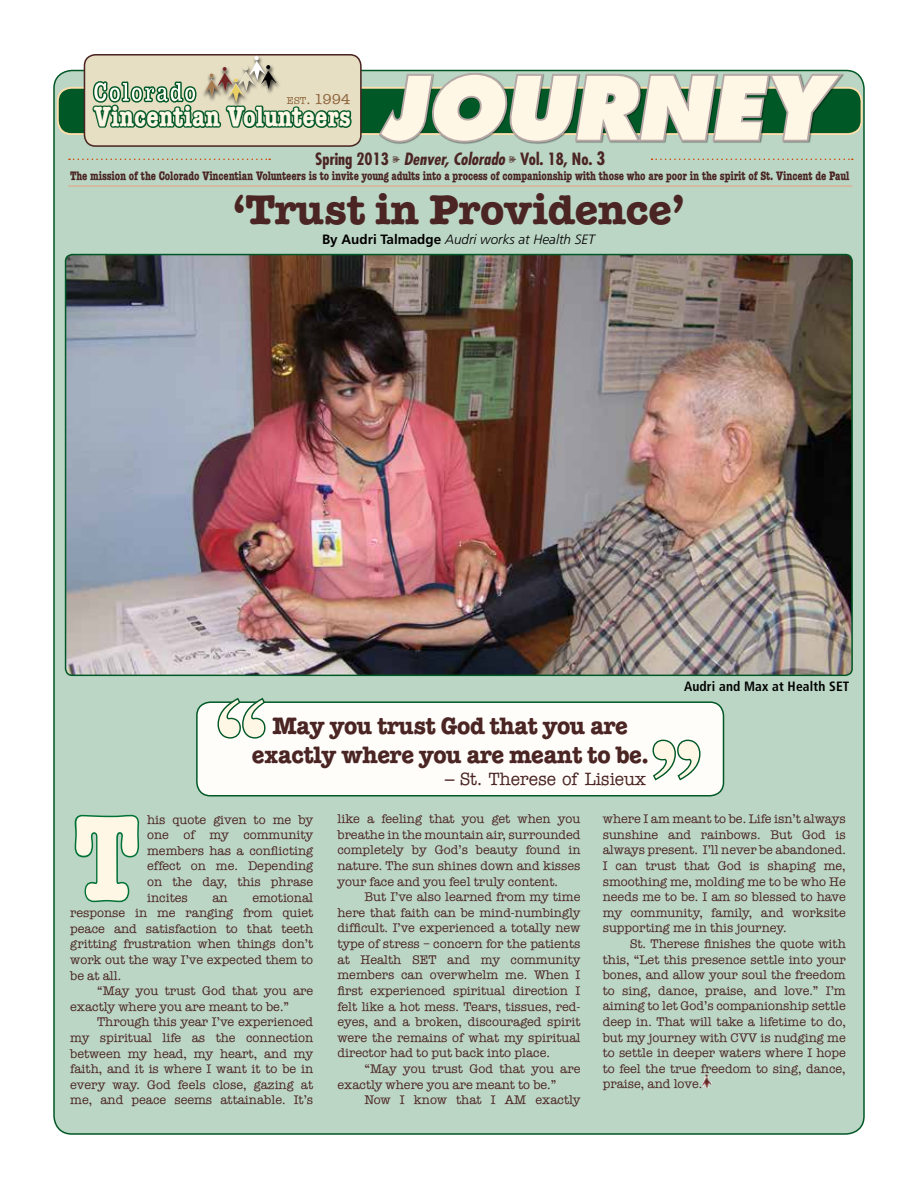
<style>
.page{position:relative;width:918px;height:1188px;background:#fff}
.page>*{position:absolute;margin:0;border:0;box-sizing:border-box;transform-origin:0 0}
.t1{font:700 condensed 125.25px "American Typewriter";color:#fff7e5}
.t2{font:700 111.75px "Times";color:#fff7e5}
.t3{font:italic 800 84.6px "Futura";color:#fff7e5}
.t4{font:42px "American Typewriter Bold A";color:#4a2523}
.t5{font:700 condensed 28.65px "American Typewriter";letter-spacing:.01em;color:#fff7e5}
.t6{font:700 condensed 28.65px "American Typewriter";letter-spacing:.025em;color:#fffcf5}
.t7{font:24px/28.8px "American Typewriter Bold A";letter-spacing:-.01em;color:#4a2523;text-align:center;scale:.95 1}
.t8{font:500 18px "American Typewriter";letter-spacing:-.01em;color:#4a2523;scale:.95 1}
.t9{font:700 condensed 16.5px "Futura";color:#4a2523}
.t10{font:14.7px "American Typewriter";color:#8c6239}
.t11{font:italic 300 13.5px "Frutiger";color:#000}
.t12{font:700 condensed 13.5px "Frutiger";letter-spacing:.01em;color:#000}
.t13{font:12.75px/15.6px "American Typewriter";color:#4a2523;text-align:justify}
.t14{font:700 condensed 12.75px "American Typewriter";letter-spacing:-.01em;color:#4a2523;scale:.95 1}
.s1{font-size:10.2px}
.s2{font-style:italic}
.s3{font-size:18px}
.s4{font-weight:700;font-style:normal}
</style>
<div class="page">
<div style="left:54px;top:71px;width:810px;height:1063px;background:#bcd6c5;border-radius:18px"></div>
<img style="left:66px;top:255px;width:786px;height:420px">
<div style="left:65px;top:254px;width:788px;height:422px;border:2px solid #005826;border-radius:7px"></div>
<hr style="left:68px;top:186px;width:785px;height:1px;background:#e9a180">
<svg style="left:69px;top:159px;width:201px;height:1px"></svg>
<svg style="left:652px;top:159px;width:201px;height:1px"></svg>
<div style="left:58px;top:88px;width:804px;height:46px;background:#005826;border-radius:14px"></div>
<div style="left:84px;top:55px;width:277px;height:91px;background:#e7dfc4;border-radius:11px"></div>
<div style="left:84px;top:54px;width:278px;height:93px;border:2px solid #4a2523;border-radius:11px"></div>
<svg style="left:92px;top:81px;width:260px;height:47px"></svg>
<div style="left:202px;top:56px;width:79px;height:52px;background:#000;opacity:.75"></div>
<img style="left:209px;top:56px;width:68px;height:36px">
<svg style="left:74px;top:814px;width:66px;height:89px"></svg>
<svg style="left:702px;top:1075px;width:10px;height:13px"></svg>
<div style="left:197px;top:702px;width:526px;height:94px;background:#fffdfa;border-radius:14px"></div>
<div style="left:196px;top:701px;width:528px;height:96px;border:2px solid #005826;border-radius:14px"></div>
<svg style="left:216px;top:697px;width:51px;height:42px"></svg>
<svg style="left:652px;top:739px;width:49px;height:42px"></svg>
<svg style="left:377px;top:71px;width:469px;height:73px"></svg>
<h3 class="t6" style="left:93px;top:75px;width:105px">Colorado</h3>
<p class="t10" style="left:287px;top:91px;width:65px"><span class="s1">est</span>. 1994</p>
<h3 class="t5" style="left:94px;top:100px;width:258px">Vincentian Volunteers</h3>
<h3 class="t3" style="left:382px;top:54px;width:448px">JOURNEY</h3>
<p class="t9" style="left:315px;top:149px;width:292px">Spring 2013 <span class="s2">Denver, Colorado</span> Vol. 18, No. <span class="s3">3</span></p>
<p class="t14" style="left:70px;top:168px;width:822px">The mission of the Colorado Vincentian Volunteers is to invite young adults into a process of companionship with those who are poor in the spirit of St. Vincent de Paul</p>
<h3 class="t4" style="left:233px;top:185px;width:453px">‘Trust in Providence’</h3>
<p class="t11" style="left:322px;top:231px;width:275px"><span class="s4">By Audri Talmadge</span> Audri works at Health SET</p>
<p class="t12" style="left:684px;top:678px;width:167px">Audri and Max at Health SET</p>
<h2 class="t2" style="left:211px;top:672px;width:63px">‘‘</h2>
<h3 class="t7" style="left:252px;top:712px;width:419px">May you trust God that you are exactly where you are meant to be.</h3>
<h2 class="t2" style="left:707px;top:806px;width:63px;rotate:-180deg">‘‘</h2>
<h3 class="t8" style="left:445px;top:769px;width:213px">– St. Therese of Lisieux</h3>
<p class="t13" style="left:147px;top:812px;width:168px">his quote given to me by one of my community members has a conflicting effect on me. Depending on the day, this phrase incites</p>
<h1 class="t1" style="left:74px;top:784px;width:68px">T</h1>
<p class="t13" style="left:70px;top:890px;width:245px;text-indent:182px">emotional response in me ranging from quiet peace and satisfaction to that teeth gritting frustration when things don’t work out the way I’ve expected them to be at all.</p>
<p class="t13" style="left:70px;top:983px;width:245px;text-indent:27px">“May you trust God that you are exactly where you are meant to be.”</p>
<p class="t13" style="left:70px;top:1014px;width:245px;text-indent:27px">Through this year I’ve experienced my spiritual life as the connection between my head, my heart, and my faith, and it is where I want it to be in every way. God feels close, gazing at me, and peace seems attainable. It’s</p>
<p class="t13" style="left:212px;top:890px;width:17px">an</p>
<p class="t13" style="left:337px;top:811px;width:245px">like a feeling that you get when you breathe in the mountain air, surrounded completely by God’s beauty found in nature. The sun shines down and kisses your face and you feel truly content.</p>
<p class="t13" style="left:337px;top:889px;width:245px;text-indent:27px">But I’ve also learned from my time here that faith can be mind-numbingly difficult. I’ve experienced a totally new type of stress – concern for the patients at Health SET and my community members can overwhelm me. When I first experienced spiritual direction I felt like a hot mess. Tears, tissues, red&shy;eyes, and a broken, discouraged spirit were the remains of what my spiritual director had to put back into place.</p>
<p class="t13" style="left:337px;top:1061px;width:245px;text-indent:27px">“May you trust God that you are exactly where you are meant to be.”</p>
<p class="t13" style="left:364px;top:1092px;width:217px">Now I know that I AM exactly</p>
<p class="t13" style="left:603px;top:811px;width:245px">where I am meant to be. Life isn’t always sunshine and rainbows. But God is always present. I’ll never be abandoned.<br>I can trust that God is shaping me, smoothing me, molding me to be who He needs me to be. I am so blessed to have my community, family, and worksite supporting me in this journey.</p>
<p class="t13" style="left:603px;top:936px;width:245px;text-indent:27px">St. Therese finishes the quote with this, “Let this presence settle into your bones, and allow your soul the freedom to sing, dance, praise, and love.” I’m aiming to let God’s companionship settle deep in. That will take a lifetime to do, but my journey with CVV is nudging me to settle in deeper waters where I hope to feel the true freedom to sing, dance, praise, and love.</p>
</div>
